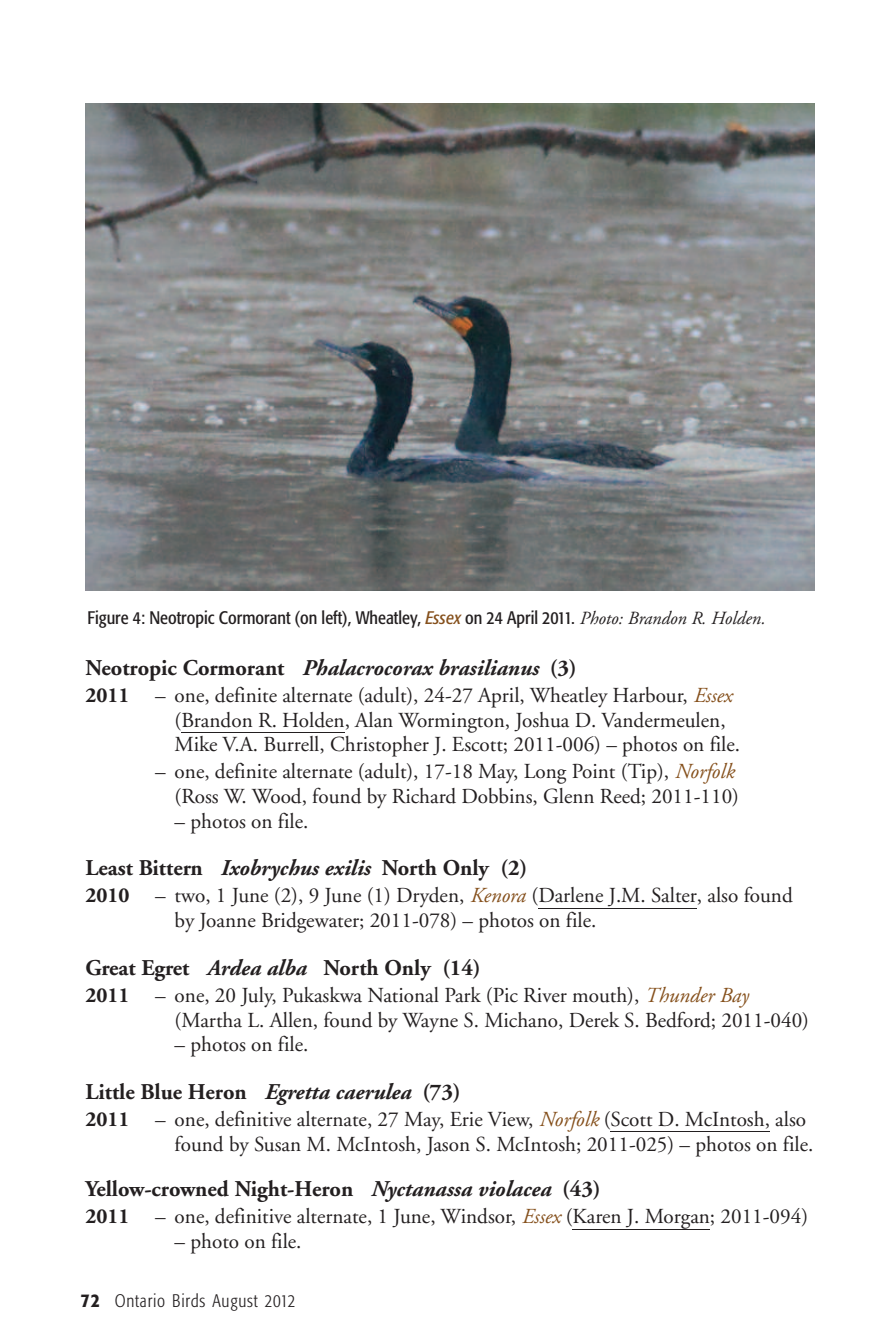
<style>
.page{position:relative;width:891px;height:1337px;background:#fff}
.page>*{position:absolute;margin:0;border:0;box-sizing:border-box;transform-origin:0 0}
.t1{font:700 22.5px "Adobe Garamond";color:#231f20}
.t2{font:italic 700 22.5px "Adobe Garamond";color:#231f20}
.t3{font:21.38px/24.8px "Adobe Garamond";color:#231f20}
.t4{font:condensed 18px "Formata";color:#231f20}
.t5{font:300 condensed 18px "Formata";letter-spacing:.045em;color:#231f20}
.s1{font-style:italic;color:#85501c}
.s2{font-family:"Adobe Garamond";font-style:italic;font-stretch:normal;font-size:18.45px}
.s3{font-style:normal}
.s4{font-weight:700}
.s5{font-style:italic}
.s6{font-weight:500;font-size:19.12px}
</style>
<div class="page">
<img style="left:86px;top:103px;width:729px;height:487px">
<hr style="left:181px;top:732px;width:164px;height:1px;background:#231f20">
<hr style="left:538px;top:908px;width:159px;height:1px;background:#231f20">
<hr style="left:611px;top:1131px;width:159px;height:1px;background:#231f20">
<hr style="left:573px;top:1228px;width:137px;height:1px;background:#231f20">
<p class="t4" style="left:88px;top:610px;width:679px">Figure 4: Neotropic Cormorant (on left), Wheatley, <span class="s1">Essex</span> on 24 April 2011. <span class="s2">Photo: Brandon R. Holden.</span></p>
<p class="t2" style="left:86px;top:658px;width:493px"><span class="s3">Neotropic Cormorant</span> Phalacrocorax brasilianus <span class="s3">(3)</span></p>
<p class="t3" style="left:175px;top:684px;width:567px;text-indent:-89px"><span class="s4">2011</span> – one, definite alternate (adult), 24-27 April, Wheatley Harbour, <span class="s1">Essex </span>(Brandon R. Holden, Alan Wormington, Joshua D. Vandermeulen,<br>Mike V.A. Burrell, Christopher J. Escott; 2011-006) – photos on file.</p>
<p class="t3" style="left:155px;top:761px;width:585px;text-align:right">– one, definite alternate (adult), 17-18 May, Long Point (Tip), <span class="s1">Norfolk </span>(Ross W. Wood, found by Richard Dobbins, Glenn Reed; 2011-110)</p>
<p class="t3" style="left:175px;top:810px;width:135px">– photos on file.</p>
<p class="t1" style="left:86px;top:859px;width:443px">Least Bittern <span class="s5">Ixobrychus exilis</span> North Only (2)</p>
<p class="t3" style="left:175px;top:885px;width:620px;text-indent:-89px"><span class="s4">2010</span> – two, 1 June (2), 9 June (1) Dryden, <span class="s1">Kenora</span> (Darlene J.M. Salter, also found by Joanne Bridgewater; 2011-078) – photos on file.</p>
<p class="t1" style="left:86px;top:958px;width:397px">Great Egret <span class="s5">Ardea alba</span> North Only (14)</p>
<p class="t3" style="left:175px;top:984px;width:636px;text-indent:-89px"><span class="s4">2011</span> – one, 20 July, Pukaskwa National Park (Pic River mouth), <span class="s1">Thunder Bay </span>(Martha L. Allen, found by Wayne S. Michano, Derek S. Bedford; 2011-040)</p>
<p class="t3" style="left:175px;top:1034px;width:135px">– photos on file.</p>
<p class="t1" style="left:86px;top:1082px;width:377px">Little Blue Heron <span class="s5">Egretta caerulea</span> (73)</p>
<p class="t3" style="left:175px;top:1108px;width:640px;text-indent:-89px"><span class="s4">2011</span> – one, definitive alternate, 27 May, Erie View, <span class="s1">Norfolk</span> (Scott D. McIntosh, also found by Susan M. McIntosh, Jason S. McIntosh; 2011-025) – photos on file.</p>
<p class="t1" style="left:86px;top:1180px;width:517px">Yellow-crowned Night-Heron <span class="s5">Nyctanassa violacea</span> (43)</p>
<p class="t3" style="left:86px;top:1205px;width:724px"><span class="s4">2011</span> – one, definitive alternate, 1 June, Windsor, <span class="s1">Essex</span> (Karen J. Morgan; 2011-094)</p>
<p class="t3" style="left:175px;top:1230px;width:128px">– photo on file.</p>
<p class="t5" style="left:81px;top:1293px;width:216px"><span class="s6">72</span> Ontario Birds August 2012</p>
</div>
